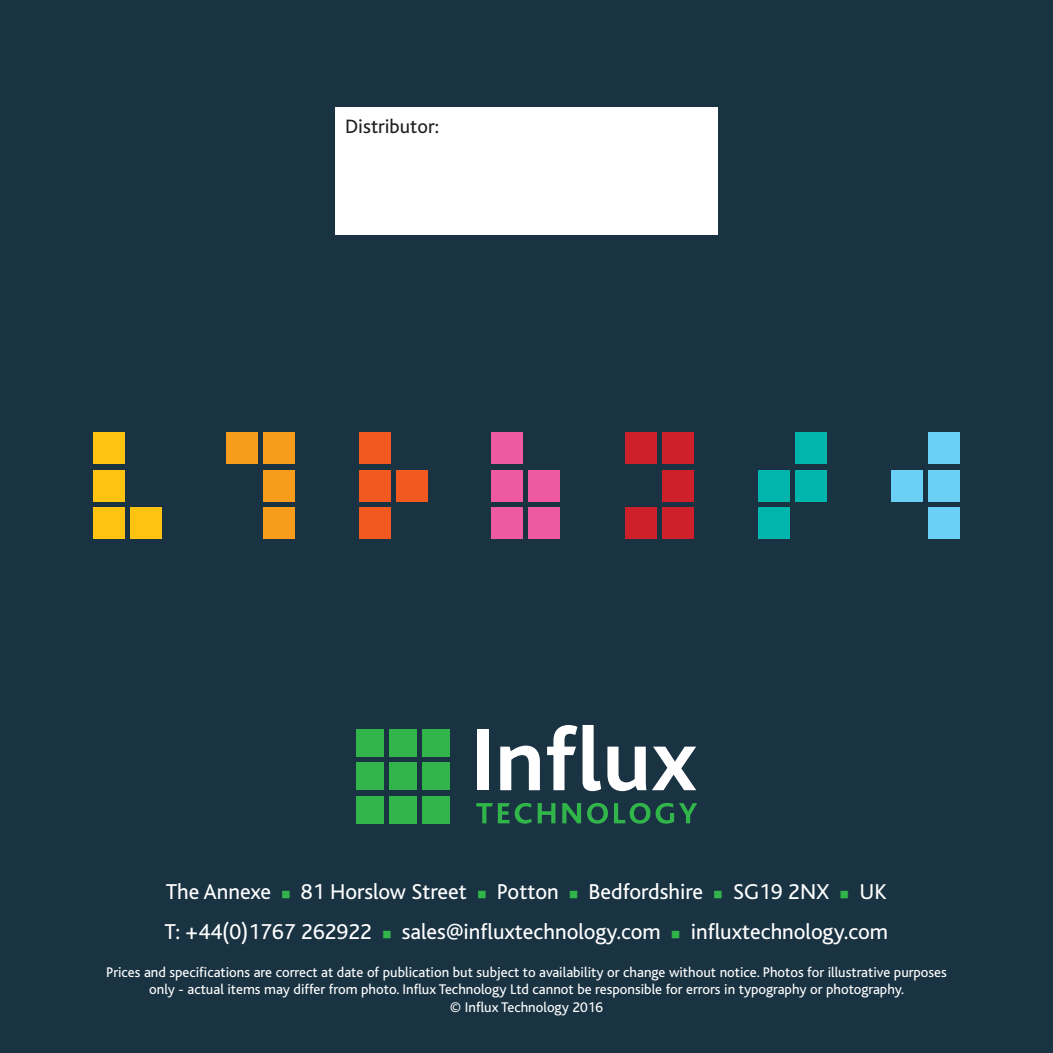
<style>
.page{position:relative;width:1053px;height:1053px;background:#fff}
.page>*{position:absolute;margin:0;border:0;box-sizing:border-box;transform-origin:0 0}
.t1{font:22.5px "Bliss";color:#fff}
.t2{font:20.25px "Bliss";color:#231f20}
.t3{font:14.62px/17.6px "Bliss";color:#fff;text-align:center}
.s1{color:#31b44a}
</style>
<div class="page">
<div style="left:0;top:0;width:1052px;height:1052px;background:#1a3343"></div>
<div style="left:93px;top:433px;width:31px;height:31px;background:#fec210"></div>
<div style="left:93px;top:470px;width:31px;height:31px;background:#fec210"></div>
<div style="left:93px;top:507px;width:31px;height:31px;background:#fec210"></div>
<div style="left:131px;top:507px;width:31px;height:31px;background:#fec210"></div>
<div style="left:226px;top:433px;width:31px;height:31px;background:#f89c1c"></div>
<div style="left:264px;top:470px;width:31px;height:31px;background:#f89c1c"></div>
<div style="left:264px;top:507px;width:31px;height:31px;background:#f89c1c"></div>
<div style="left:264px;top:433px;width:31px;height:31px;background:#f89c1c"></div>
<div style="left:758px;top:470px;width:31px;height:31px;background:#00b5ac"></div>
<div style="left:758px;top:507px;width:31px;height:31px;background:#00b5ac"></div>
<div style="left:795px;top:433px;width:31px;height:31px;background:#00b5ac"></div>
<div style="left:795px;top:470px;width:31px;height:31px;background:#00b5ac"></div>
<div style="left:359px;top:470px;width:31px;height:31px;background:#f15921"></div>
<div style="left:359px;top:433px;width:31px;height:31px;background:#f15921"></div>
<div style="left:359px;top:507px;width:31px;height:31px;background:#f15921"></div>
<div style="left:396px;top:470px;width:31px;height:31px;background:#f15921"></div>
<div style="left:928px;top:470px;width:31px;height:31px;background:#6bcff6"></div>
<div style="left:928px;top:507px;width:31px;height:31px;background:#6bcff6"></div>
<div style="left:928px;top:433px;width:31px;height:31px;background:#6bcff6"></div>
<div style="left:891px;top:470px;width:31px;height:31px;background:#6bcff6"></div>
<div style="left:625px;top:507px;width:31px;height:31px;background:#cd202a"></div>
<div style="left:625px;top:433px;width:31px;height:31px;background:#cd202a"></div>
<div style="left:662px;top:507px;width:31px;height:31px;background:#cd202a"></div>
<div style="left:662px;top:470px;width:31px;height:31px;background:#cd202a"></div>
<div style="left:662px;top:433px;width:31px;height:31px;background:#cd202a"></div>
<div style="left:491px;top:470px;width:31px;height:31px;background:#ef59a1"></div>
<div style="left:491px;top:433px;width:31px;height:31px;background:#ef59a1"></div>
<div style="left:491px;top:507px;width:31px;height:31px;background:#ef59a1"></div>
<div style="left:529px;top:470px;width:31px;height:31px;background:#ef59a1"></div>
<div style="left:529px;top:507px;width:31px;height:31px;background:#ef59a1"></div>
<div style="left:335px;top:107px;width:383px;height:128px;background:#fff"></div>
<div style="left:356px;top:729px;width:27px;height:28px;background:#31b44a"></div>
<div style="left:389px;top:729px;width:27px;height:28px;background:#31b44a"></div>
<div style="left:422px;top:729px;width:28px;height:28px;background:#31b44a"></div>
<div style="left:356px;top:762px;width:27px;height:28px;background:#31b44a"></div>
<div style="left:389px;top:762px;width:27px;height:28px;background:#31b44a"></div>
<div style="left:422px;top:762px;width:28px;height:28px;background:#31b44a"></div>
<div style="left:356px;top:795px;width:27px;height:28px;background:#31b44a"></div>
<div style="left:389px;top:795px;width:27px;height:28px;background:#31b44a"></div>
<div style="left:422px;top:795px;width:28px;height:28px;background:#31b44a"></div>
<div style="left:478px;top:729px;width:11px;height:61px;background:#fff"></div>
<svg style="left:500px;top:745px;width:40px;height:45px"></svg>
<svg style="left:547px;top:725px;width:54px;height:66px"></svg>
<svg style="left:607px;top:746px;width:89px;height:45px"></svg>
<svg style="left:476px;top:802px;width:79px;height:21px"></svg>
<svg style="left:562px;top:803px;width:19px;height:20px"></svg>
<svg style="left:587px;top:802px;width:21px;height:21px"></svg>
<svg style="left:614px;top:802px;width:83px;height:21px"></svg>
<h2 class="t2" style="left:345px;top:116px;width:95px">Distributor:</h2>
<h1 class="t1" style="left:166px;top:880px;width:107px">The Annexe</h1>
<h1 class="t1" style="left:282px;top:880px;width:186px"><span class="s1">■</span> 81 Horslow Street</h1>
<h1 class="t1" style="left:478px;top:880px;width:82px"><span class="s1">■</span> Potton</h1>
<h1 class="t1" style="left:569px;top:880px;width:135px"><span class="s1">■</span> Bedfordshire</h1>
<h1 class="t1" style="left:714px;top:880px;width:117px"><span class="s1">■</span> SG19 2NX</h1>
<h1 class="t1" style="left:840px;top:880px;width:48px"><span class="s1">■</span> UK</h1>
<h1 class="t1" style="left:165px;top:919px;width:209px">T: +44(0)1767 262922</h1>
<h1 class="t1" style="left:383px;top:919px;width:279px"><span class="s1">■</span> sales@influxtechnology.com</h1>
<h1 class="t1" style="left:672px;top:919px;width:218px"><span class="s1">■</span> influxtechnology.com</h1>
<p class="t3" style="left:106px;top:963px;width:842px">Prices and specifications are correct at date of publication but subject to availability or change without notice. Photos for illustrative purposes only - actual items may differ from photo. Influx Technology Ltd cannot be responsible for errors in typography or photography.<br>© Influx Technology 2016</p>
</div>
